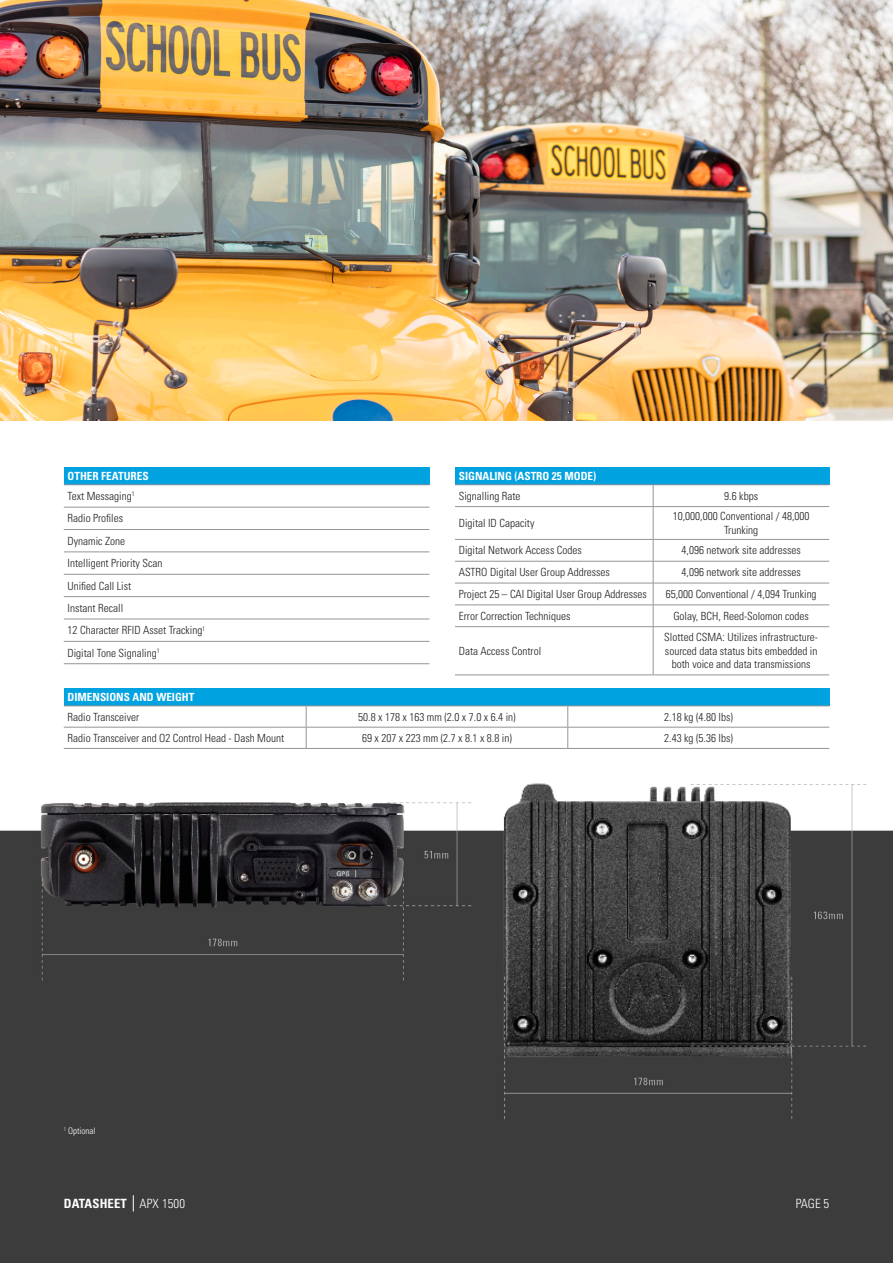
<style>
.page{position:relative;width:893px;height:1263px;background:#fff}
.page>*{position:absolute;margin:0;border:0;box-sizing:border-box;transform-origin:0 0}
.t1{font:700 condensed 12.75px "Univers LT Std";letter-spacing:.01em;color:#fff}
.t2{font:300 condensed 12.75px "Univers LT Std";color:#fff}
.t3{font:300 condensed 11.25px/13.5px "Univers LT Std";color:#231f20;text-align:center}
.t4{font:700 condensed 11.25px "Univers LT Std";color:#fff}
.t5{font:300 condensed 9px "Univers LT Std";color:#fff}
.s1{font-weight:300}
</style>
<div class="page">
<div style="left:0;top:842px;width:893px;height:421px;background:#3c3c3c"></div>
<svg style="left:133px;top:1195px;width:1px;height:16px"></svg>
<img style="left:0;top:0;width:893px;height:421px">
<div style="left:455px;top:468px;width:374px;height:17px;background:#00a3e0"></div>
<hr style="left:455px;top:484px;width:198px;height:1px;background:#939598">
<hr style="left:653px;top:484px;width:176px;height:1px;background:#939598">
<hr style="left:455px;top:506px;width:198px;height:1px;background:#939598">
<hr style="left:653px;top:506px;width:176px;height:1px;background:#939598">
<hr style="left:455px;top:539px;width:198px;height:1px;background:#939598">
<hr style="left:653px;top:539px;width:176px;height:1px;background:#939598">
<hr style="left:455px;top:561px;width:198px;height:1px;background:#939598">
<hr style="left:653px;top:561px;width:176px;height:1px;background:#939598">
<hr style="left:455px;top:583px;width:198px;height:1px;background:#939598">
<hr style="left:653px;top:583px;width:176px;height:1px;background:#939598">
<hr style="left:455px;top:605px;width:198px;height:1px;background:#939598">
<hr style="left:653px;top:605px;width:176px;height:1px;background:#939598">
<hr style="left:455px;top:626px;width:198px;height:1px;background:#939598">
<hr style="left:653px;top:626px;width:176px;height:1px;background:#939598">
<hr style="left:455px;top:675px;width:198px;height:1px;background:#939598">
<hr style="left:653px;top:675px;width:176px;height:1px;background:#939598">
<svg style="left:653px;top:485px;width:1px;height:21px"></svg>
<hr style="left:653px;top:507px;width:1px;height:32px;background:#939598">
<svg style="left:653px;top:540px;width:1px;height:86px"></svg>
<hr style="left:653px;top:627px;width:1px;height:48px;background:#939598">
<div style="left:64px;top:468px;width:365px;height:17px;background:#00a3e0"></div>
<hr style="left:64px;top:484px;width:365px;height:1px;background:#939598">
<hr style="left:64px;top:507px;width:365px;height:1px;background:#939598">
<hr style="left:64px;top:529px;width:365px;height:1px;background:#939598">
<hr style="left:64px;top:552px;width:365px;height:1px;background:#939598">
<hr style="left:64px;top:574px;width:365px;height:1px;background:#939598">
<hr style="left:64px;top:596px;width:365px;height:1px;background:#939598">
<hr style="left:64px;top:619px;width:365px;height:1px;background:#939598">
<hr style="left:64px;top:641px;width:365px;height:1px;background:#939598">
<hr style="left:64px;top:663px;width:365px;height:1px;background:#939598">
<div style="left:64px;top:689px;width:765px;height:17px;background:#00a3e0"></div>
<hr style="left:64px;top:706px;width:242px;height:1px;background:#939598">
<hr style="left:306px;top:706px;width:262px;height:1px;background:#939598">
<hr style="left:568px;top:706px;width:261px;height:1px;background:#939598">
<hr style="left:64px;top:727px;width:242px;height:1px;background:#939598">
<hr style="left:306px;top:727px;width:262px;height:1px;background:#939598">
<hr style="left:568px;top:727px;width:261px;height:1px;background:#939598">
<hr style="left:64px;top:748px;width:242px;height:1px;background:#939598">
<hr style="left:306px;top:748px;width:262px;height:1px;background:#939598">
<hr style="left:568px;top:748px;width:261px;height:1px;background:#939598">
<svg style="left:306px;top:706px;width:1px;height:42px"></svg>
<svg style="left:567px;top:706px;width:1px;height:42px"></svg>
<img style="left:0;top:783px;width:893px;height:336px">
<p class="t4" style="left:68px;top:469px;width:83px">OTHER FEATURES</p>
<p class="t3" style="left:68px;top:489px;width:69px">Text Messaging<sup>1</sup></p>
<p class="t3" style="left:68px;top:512px;width:57px">Radio Profiles</p>
<p class="t3" style="left:68px;top:534px;width:59px">Dynamic Zone</p>
<p class="t3" style="left:68px;top:556px;width:96px">Intelligent Priority Scan</p>
<p class="t3" style="left:68px;top:579px;width:65px">Unified Call List</p>
<p class="t3" style="left:68px;top:601px;width:57px">Instant Recall</p>
<p class="t3" style="left:68px;top:623px;width:139px">12 Character RFID Asset Tracking<sup>1</sup></p>
<p class="t3" style="left:68px;top:646px;width:94px">Digital Tone Signaling<sup>1</sup></p>
<p class="t4" style="left:459px;top:469px;width:139px">SIGNALING (ASTRO 25 MODE)</p>
<p class="t3" style="left:459px;top:489px;width:63px">Signalling Rate</p>
<p class="t3" style="left:724px;top:489px;width:35px">9.6 kbps</p>
<p class="t3" style="left:459px;top:516px;width:77px">Digital ID Capacity</p>
<p class="t3" style="left:673px;top:510px;width:138px">10,000,000 Conventional / 48,000<br>Trunking</p>
<p class="t3" style="left:459px;top:544px;width:125px">Digital Network Access Codes</p>
<p class="t3" style="left:681px;top:544px;width:121px">4,096 network site addresses</p>
<p class="t3" style="left:459px;top:565px;width:153px">ASTRO Digital User Group Addresses</p>
<p class="t3" style="left:681px;top:565px;width:121px">4,096 network site addresses</p>
<p class="t3" style="left:459px;top:587px;width:190px">Project 25 – CAI Digital User Group Addresses</p>
<p class="t3" style="left:666px;top:587px;width:152px">65,000 Conventional / 4,094 Trunking</p>
<p class="t3" style="left:459px;top:609px;width:113px">Error Correction Techniques</p>
<p class="t3" style="left:673px;top:609px;width:137px">Golay, BCH, Reed-Solomon codes</p>
<p class="t3" style="left:459px;top:644px;width:84px">Data Access Control</p>
<p class="t3" style="left:664px;top:631px;width:155px">Slotted CSMA: Utilizes infrastructure&shy;sourced data status bits embedded in both voice and data transmissions</p>
<p class="t4" style="left:68px;top:690px;width:128px">DIMENSIONS AND WEIGHT</p>
<p class="t3" style="left:68px;top:710px;width:73px">Radio Transceiver</p>
<p class="t3" style="left:358px;top:710px;width:159px">50.8 x 178 x 163 mm (2.0 x 7.0 x 6.4 in)</p>
<p class="t3" style="left:664px;top:710px;width:70px">2.18 kg (4.80 lbs)</p>
<p class="t3" style="left:68px;top:731px;width:218px">Radio Transceiver and O2 Control Head - Dash Mount</p>
<p class="t3" style="left:362px;top:731px;width:151px">69 x 207 x 223 mm (2.7 x 8.1 x 8.8 in)</p>
<p class="t3" style="left:664px;top:731px;width:70px">2.43 kg (5.36 lbs)</p>
<p class="t5" style="left:64px;top:1126px;width:33px"><sup>1</sup> Optional</p>
<p class="t1" style="left:64px;top:1196px;width:123px">DATASHEET <span class="s1">APX 1500</span></p>
<p class="t2" style="left:796px;top:1196px;width:35px">PAGE 5</p>
</div>
